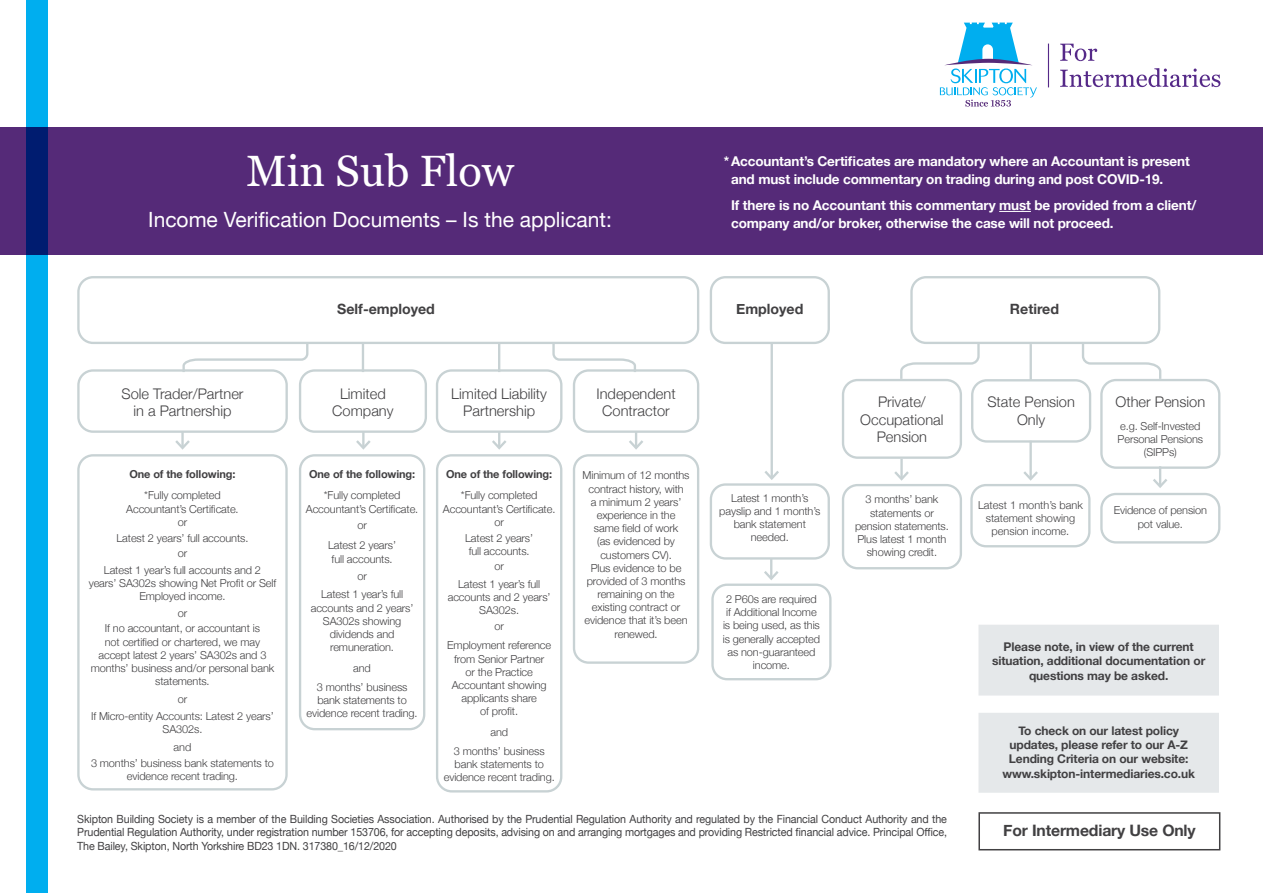
<style>
.page{position:relative;width:1263px;height:893px;background:#fff}
.page>*{position:absolute;margin:0;border:0;box-sizing:border-box;transform-origin:0 0}
.t1{font:43.5px "Georgia Pro";color:#fff}
.t2{font:21px "Helvetica Neue";color:#fff}
.t3{font:700 15.75px "Helvetica Neue";letter-spacing:-.01em;color:#414042}
.t4{font:300 14.7px/17.5px "Helvetica Neue";color:#414042;text-align:center}
.t5{font:700 14.25px "Helvetica Neue";color:#414042}
.t6{font:700 13.5px/18px "Helvetica Neue";letter-spacing:-.01em;color:#fff}
.t7{font:700 12px/14.4px "Helvetica Neue";letter-spacing:-.01em;color:#414042;text-align:center}
.t8{font:11.25px/13.5px "Helvetica Neue";letter-spacing:-.01em;color:#414042;text-align:justify;scale:.95 1}
.t9{font:300 10.95px/13.2px "Helvetica Neue";letter-spacing:-.01em;color:#414042;text-align:center}
.t10{font:700 10.95px "Helvetica Neue";letter-spacing:-.01em;color:#414042}
</style>
<div class="page">
<div style="left:0;top:127px;width:1263px;height:128px;background:#552a78"></div>
<div style="left:77px;top:454px;width:211px;height:336px;border:2px solid #c8d2d4;border-radius:15px"></div>
<div style="left:77px;top:369px;width:211px;height:64px;border:2px solid #c8d2d4;border-radius:15px"></div>
<div style="left:573px;top:369px;width:126px;height:64px;border:2px solid #c8d2d4;border-radius:15px"></div>
<div style="left:299px;top:369px;width:128px;height:64px;border:2px solid #c8d2d4;border-radius:15px"></div>
<div style="left:436px;top:369px;width:126px;height:64px;border:2px solid #c8d2d4;border-radius:15px"></div>
<svg style="left:181px;top:344px;width:129px;height:30px"></svg>
<svg style="left:551px;top:344px;width:86px;height:30px"></svg>
<hr style="left:362px;top:343px;width:2px;height:29px;background:#c8d2d4">
<hr style="left:498px;top:343px;width:2px;height:29px;background:#c8d2d4">
<hr style="left:181px;top:432px;width:3px;height:16px;background:#c8d2d4">
<svg style="left:175px;top:438px;width:15px;height:12px"></svg>
<hr style="left:362px;top:432px;width:3px;height:16px;background:#c8d2d4">
<svg style="left:356px;top:438px;width:15px;height:12px"></svg>
<svg style="left:489px;top:432px;width:20px;height:18px"></svg>
<svg style="left:626px;top:432px;width:20px;height:18px"></svg>
<div style="left:299px;top:454px;width:126px;height:276px;border:2px solid #c8d2d4;border-radius:15px"></div>
<div style="left:436px;top:454px;width:126px;height:338px;border:2px solid #c8d2d4;border-radius:15px"></div>
<div style="left:573px;top:454px;width:126px;height:210px;border:2px solid #c8d2d4;border-radius:15px"></div>
<div style="left:77px;top:276px;width:622px;height:68px;border:2px solid #c8d2d4;border-radius:15px"></div>
<hr style="left:770px;top:343px;width:3px;height:135px;background:#c8d2d4">
<svg style="left:764px;top:468px;width:15px;height:12px"></svg>
<div style="left:710px;top:483px;width:120px;height:77px;border:2px solid #c8d2d4;border-radius:15px"></div>
<div style="left:710px;top:276px;width:120px;height:68px;border:2px solid #c8d2d4;border-radius:15px"></div>
<div style="left:26px;top:0;width:21px;height:893px;background:#00aeef"></div>
<div style="left:970px;top:484px;width:120px;height:63px;border:2px solid #c8d2d4;border-radius:15px"></div>
<div style="left:910px;top:276px;width:250px;height:68px;border:2px solid #c8d2d4;border-radius:15px"></div>
<div style="left:1100px;top:493px;width:120px;height:51px;border:2px solid #c8d2d4;border-radius:15px"></div>
<div style="left:1100px;top:379px;width:120px;height:90px;border:2px solid #c8d2d4;border-radius:15px"></div>
<svg style="left:900px;top:341px;width:81px;height:39px"></svg>
<hr style="left:1159px;top:466px;width:2px;height:20px;background:#c8d2d4">
<svg style="left:1153px;top:476px;width:15px;height:12px"></svg>
<div style="left:842px;top:484px;width:120px;height:85px;border:2px solid #c8d2d4;border-radius:15px"></div>
<div style="left:842px;top:379px;width:120px;height:80px;border:2px solid #c8d2d4;border-radius:15px"></div>
<svg style="left:1081px;top:341px;width:81px;height:40px"></svg>
<hr style="left:900px;top:459px;width:3px;height:20px;background:#c8d2d4">
<svg style="left:894px;top:469px;width:15px;height:12px"></svg>
<div style="left:971px;top:379px;width:120px;height:64px;border:2px solid #c8d2d4;border-radius:15px"></div>
<hr style="left:1029px;top:344px;width:3px;height:36px;background:#c8d2d4">
<hr style="left:1029px;top:441px;width:3px;height:38px;background:#c8d2d4">
<svg style="left:1023px;top:469px;width:15px;height:12px"></svg>
<div style="left:978px;top:812px;width:242px;height:38px;border:2px solid #414042"></div>
<div style="left:978px;top:713px;width:241px;height:80px;background:#e5e8ea"></div>
<div style="left:711px;top:584px;width:120px;height:96px;border:2px solid #c8d2d4;border-radius:15px"></div>
<hr style="left:770px;top:558px;width:2px;height:21px;background:#c8d2d4">
<svg style="left:764px;top:568px;width:15px;height:12px"></svg>
<hr style="left:999px;top:211px;width:32px;height:1px;background:#fff">
<div style="left:978px;top:625px;width:241px;height:71px;background:#e5e8ea;border:2px solid #e5e8ea"></div>
<svg style="left:1060px;top:44px;width:37px;height:17px"></svg>
<svg style="left:1060px;top:68px;width:160px;height:19px"></svg>
<svg style="left:940px;top:23px;width:97px;height:84px"></svg>
<hr style="left:1048px;top:44px;width:1px;height:43px;background:#552988">
<h1 class="t1" style="left:246px;top:146px;width:269px">Min Sub Flow</h1>
<h2 class="t2" style="left:148px;top:205px;width:465px">Income Verification Documents – Is the applicant:</h2>
<h3 class="t5" style="left:337px;top:297px;width:99px">Self-employed</h3>
<h3 class="t4" style="left:121px;top:383px;width:124px">Sole Trader/Partner in a Partnership</h3>
<h3 class="t4" style="left:596px;top:383px;width:81px">Independent<br>Contractor</h3>
<h3 class="t4" style="left:332px;top:383px;width:63px">Limited<br>Company</h3>
<h3 class="t4" style="left:451px;top:383px;width:97px">Limited Liability<br>Partnership</h3>
<p class="t10" style="left:129px;top:465px;width:108px">One of the following:</p>
<p class="t9" style="left:126px;top:488px;width:114px">*Fully completed<br>Accountant’s Certificate.</p>
<p class="t9" style="left:117px;top:531px;width:133px">Latest 2 years’ full accounts.</p>
<p class="t9" style="left:89px;top:563px;width:189px">Latest 1 year’s full accounts and 2 years’ SA302s showing Net Profit or Self<br>Employed income.</p>
<p class="t9" style="left:91px;top:621px;width:185px">If no accountant, or accountant is<br>not certified or chartered, we may accept latest 2 years’ SA302s and 3 months’ business and/or personal bank statements.</p>
<p class="t9" style="left:178px;top:515px;width:11px">or</p>
<p class="t9" style="left:178px;top:546px;width:11px">or</p>
<p class="t9" style="left:178px;top:606px;width:11px">or</p>
<p class="t9" style="left:178px;top:692px;width:11px">or</p>
<p class="t9" style="left:91px;top:709px;width:184px">If Micro-entity Accounts: Latest 2 years’<br>SA302s.</p>
<p class="t9" style="left:174px;top:740px;width:19px">and</p>
<p class="t9" style="left:91px;top:756px;width:184px">3 months’ business bank statements to evidence recent trading.</p>
<p class="t10" style="left:309px;top:465px;width:108px">One of the following:</p>
<p class="t9" style="left:306px;top:488px;width:114px">*Fully completed<br>Accountant’s Certificate.</p>
<p class="t9" style="left:328px;top:538px;width:70px">Latest 2 years’ full accounts.</p>
<p class="t9" style="left:311px;top:587px;width:104px">Latest 1 year’s full accounts and 2 years’<br>SA302s showing dividends and remuneration.</p>
<p class="t9" style="left:357px;top:518px;width:11px">or</p>
<p class="t9" style="left:357px;top:568px;width:11px">or</p>
<p class="t9" style="left:353px;top:660px;width:19px">and</p>
<p class="t9" style="left:307px;top:680px;width:112px">3 months’ business bank statements to evidence recent trading.</p>
<p class="t10" style="left:446px;top:465px;width:108px">One of the following:</p>
<p class="t9" style="left:443px;top:488px;width:114px">*Fully completed<br>Accountant’s Certificate.</p>
<p class="t9" style="left:465px;top:531px;width:70px">Latest 2 years’ full accounts.</p>
<p class="t9" style="left:448px;top:576px;width:104px">Latest 1 year’s full accounts and 2 years’<br>SA302s.</p>
<p class="t9" style="left:447px;top:638px;width:105px">Employment reference from Senior Partner<br>or the Practice<br>Accountant showing applicants share<br>of profit.</p>
<p class="t9" style="left:494px;top:515px;width:11px">or</p>
<p class="t9" style="left:494px;top:559px;width:11px">or</p>
<p class="t9" style="left:494px;top:619px;width:11px">or</p>
<p class="t9" style="left:490px;top:724px;width:19px">and</p>
<p class="t9" style="left:444px;top:743px;width:112px">3 months’ business bank statements to evidence recent trading.</p>
<p class="t9" style="left:583px;top:468px;width:108px">Minimum of 12 months contract history, with<br>a minimum 2 years’ experience in the<br>same field of work<br>(as evidenced by customers CV).<br>Plus evidence to be provided of 3 months remaining on the existing contract or evidence that it’s been renewed.</p>
<p class="t6" style="left:731px;top:152px;width:460px;text-indent:-7px">* Accountant’s Certificates are mandatory where an Accountant is present and must include commentary on trading during and post COVID-19.</p>
<p class="t6" style="left:731px;top:197px;width:467px">If there is no Accountant this commentary must be provided from a client/ company and/or broker, otherwise the case will not proceed.</p>
<h3 class="t5" style="left:736px;top:297px;width:69px">Employed</h3>
<p class="t9" style="left:719px;top:490px;width:103px">Latest 1 month’s payslip and 1 month’s bank statement needed.</p>
<p class="t9" style="left:723px;top:592px;width:99px">2 P60s are required if Additional Income is being used, as this is generally accepted as non-guaranteed income.</p>
<h3 class="t5" style="left:1010px;top:297px;width:51px">Retired</h3>
<h3 class="t4" style="left:860px;top:392px;width:85px">Private/<br>Occupational<br>Pension</h3>
<h3 class="t4" style="left:987px;top:392px;width:89px">State Pension<br>Only</h3>
<p class="t9" style="left:855px;top:492px;width:95px">3 months’ bank statements or pension statements.<br>Plus latest 1 month showing credit.</p>
<p class="t9" style="left:978px;top:497px;width:106px">Latest 1 month’s bank statement showing pension income.</p>
<h3 class="t4" style="left:1115px;top:392px;width:91px">Other Pension</h3>
<p class="t9" style="left:1117px;top:418px;width:87px">e.g. Self-Invested<br>Personal Pensions (SIPPs)</p>
<p class="t9" style="left:1114px;top:503px;width:95px">Evidence of pension pot value.</p>
<p class="t7" style="left:992px;top:640px;width:215px">Please note, in view of the current situation, additional documentation or questions may be asked.</p>
<p class="t7" style="left:1002px;top:723px;width:194px">To check on our latest policy updates, please refer to our A-Z<br>Lending Criteria on our website: www.skipton-intermediaries.co.uk</p>
<p class="t8" style="left:77px;top:813px;width:917px">Skipton Building Society is a member of the Building Societies Association. Authorised by the Prudential Regulation Authority and regulated by the Financial Conduct Authority and the Prudential Regulation Authority, under registration number 153706, for accepting deposits, advising on and arranging mortgages and providing Restricted financial advice. Principal Office, The Bailey, Skipton, North Yorkshire BD23 1DN. 317380_16/12/2020</p>
<h3 class="t3" style="left:1003px;top:818px;width:194px">For Intermediary Use Only</h3>
</div>
